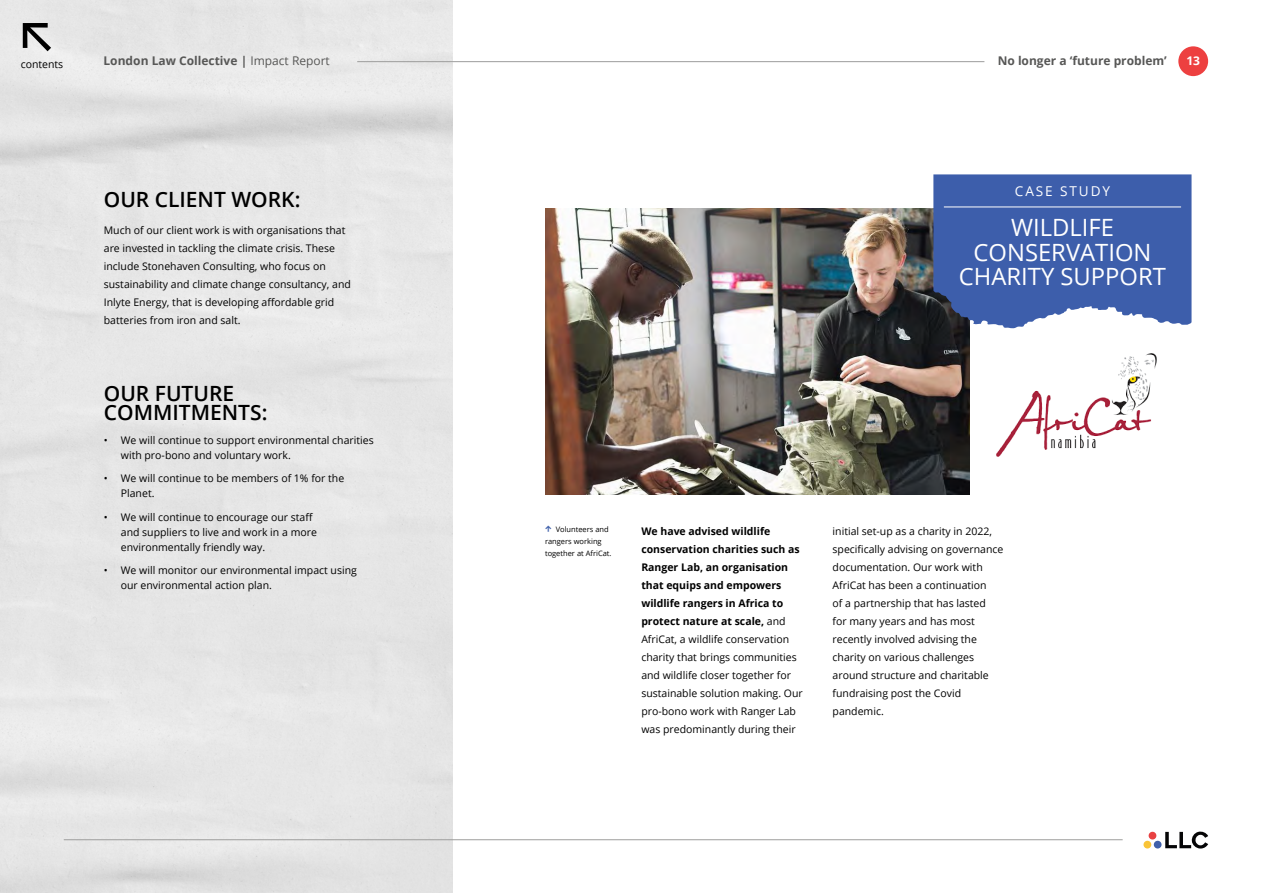
<style>
.page{position:relative;width:1263px;height:893px;background:#fff}
.page>*{position:absolute;margin:0;border:0;box-sizing:border-box;transform-origin:0 0}
.t1{font:55.35px "Mena Grotesk";color:#000}
.t2{font:23.85px/24.6px "Open Sans";color:#fff;text-align:center}
.t3{font:600 21px/19.5px "Open Sans";color:#000}
.t4{font:13.65px "Open Sans";letter-spacing:.14em;color:#fff}
.t5{font:700 12px "Open Sans";color:#575756}
.t6{font:700 12px "Open Sans";color:#fff}
.t7{font:10.5px/18px "Open Sans";color:#000}
.t8{font:7.5px/12px "Open Sans";color:#000}
.s1{font-weight:400}
.s2{font-family:"Mena Grotesk";font-weight:700;font-size:9px;color:#4061ab}
.s3{font-weight:700}
</style>
<div class="page">
<svg style="left:1165px;top:831px;width:43px;height:17px"></svg>
<div style="left:1148px;top:832px;width:8px;height:7px;background:#e84142;border-radius:50%"></div>
<div style="left:1154px;top:841px;width:7px;height:7px;background:#4060aa;border-radius:50%"></div>
<div style="left:1143px;top:841px;width:8px;height:7px;background:#f9c438;border-radius:50%"></div>
<div style="left:1178px;top:46px;width:30px;height:30px;background:#ed4040;border-radius:50%"></div>
<img style="left:545px;top:208px;width:425px;height:287px">
<svg style="left:933px;top:174px;width:258px;height:154px;background:#4866ad"></svg>
<hr style="left:944px;top:207px;width:237px;height:1px;background:#fff">
<img style="left:996px;top:353px;width:161px;height:104px">
<hr style="left:357px;top:61px;width:627px;height:1px;background:#9d9d9c">
<hr style="left:64px;top:839px;width:1059px;height:1px;background:#9d9d9c">
<h1 class="t1" style="left:20px;top:-1px;width:34px">↖</h1>
<p class="t7" style="left:21px;top:55px;width:44px">contents</p>
<p class="t5" style="left:104px;top:52px;width:228px">London Law Collective | <span class="s1">Impact Report</span></p>
<p class="t6" style="left:1186px;top:52px;width:15px">13</p>
<p class="t5" style="left:998px;top:52px;width:171px">No longer a ‘future problem’</p>
<h3 class="t3" style="left:104px;top:190px;width:198px">OUR CLIENT WORK:</h3>
<p class="t7" style="left:104px;top:221px;width:249px">Much of our client work is with organisations that are invested in tackling the climate crisis. These include Stonehaven Consulting, who focus on sustainability and climate change consultancy, and Inlyte Energy, that is developing affordable grid batteries from iron and salt.</p>
<h3 class="t3" style="left:104px;top:383px;width:165px">OUR FUTURE<br>COMMITMENTS:</h3>
<p class="t7" style="left:121px;top:432px;width:254px;line-height:15px;text-indent:-17px">• We will continue to support environmental charities with pro-bono and voluntary work.</p>
<p class="t7" style="left:121px;top:471px;width:225px;line-height:15px;text-indent:-17px">• We will continue to be members of 1% for the<br>Planet.</p>
<p class="t7" style="left:121px;top:509px;width:198px;line-height:15px;text-indent:-17px">• We will continue to encourage our staff and suppliers to live and work in a more environmentally friendly way.</p>
<p class="t7" style="left:121px;top:563px;width:238px;line-height:15px;text-indent:-17px">• We will monitor our environmental impact using our environmental action plan.</p>
<h3 class="t4" style="left:1015px;top:182px;width:97px">CASE STUDY</h3>
<h2 class="t2" style="left:959px;top:214px;width:208px">WILDLIFE<br>CONSERVATION<br>CHARITY SUPPORT</h2>
<p class="t8" style="left:545px;top:523px;width:68px"><span class="s2">↑</span> Volunteers and rangers working together at AfriCat.</p>
<p class="t7" style="left:641px;top:522px;width:163px"><span class="s3">We have advised wildlife conservation charities such as<br>Ranger Lab, an organisation that equips and empowers wildlife rangers in Africa to protect nature at scale,</span> and<br>AfriCat, a wildlife conservation charity that brings communities and wildlife closer together for sustainable solution making. Our pro-bono work with Ranger Lab was predominantly during their</p>
<p class="t7" style="left:832px;top:522px;width:172px">initial set-up as a charity in 2022, specifically advising on governance documentation. Our work with<br>AfriCat has been a continuation<br>of a partnership that has lasted<br>for many years and has most recently involved advising the charity on various challenges around structure and charitable fundraising post the Covid pandemic.</p>
</div>
